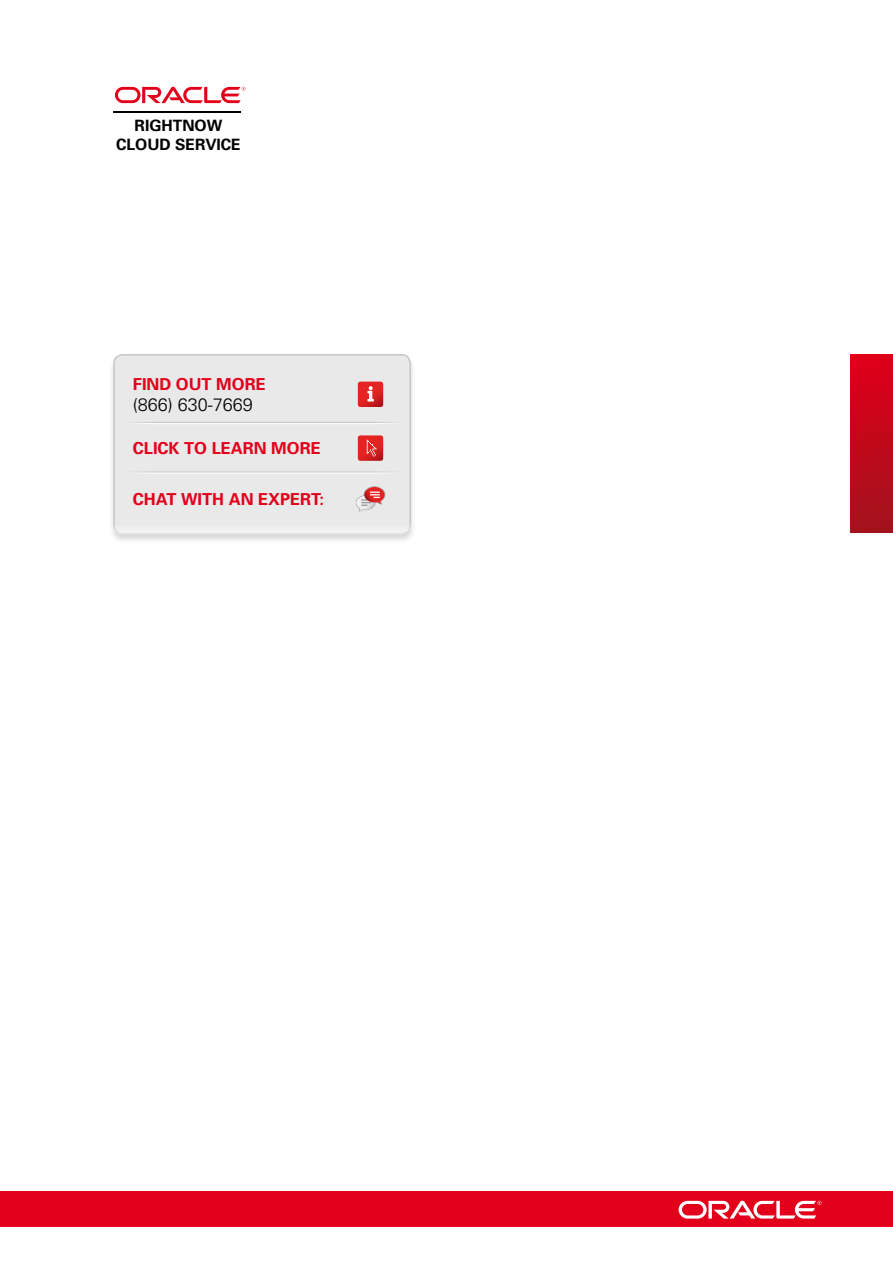
<style>
.page{position:relative;width:893px;height:1263px;background:#fff}
.page>*{position:absolute;margin:0;border:0;box-sizing:border-box;transform-origin:0 0}
.t1{font:300 18px "Univers";color:#000}
.t2{font:700 16.5px "Univers";color:#e2001a}
.t3{font:700 15.6px/18.8px "Univers";color:#000;text-align:center}
</style>
<div class="page">
<div style="left:0;top:1191px;width:893px;height:36px;background:#e2001a"></div>
<svg style="left:679px;top:1201px;width:142px;height:17px"></svg>
<div style="left:850px;top:354px;width:43px;height:179px;background:linear-gradient(to bottom,#e1001a,#a1131c)"></div>
<div style="left:108px;top:353px;width:309px;height:191px;background:#000;opacity:.15"></div>
<div style="left:114px;top:355px;width:296px;height:179px;background:#e9e9ea"></div>
<div style="left:113px;top:354px;width:298px;height:181px;border:2px solid #fff;border-radius:9px"></div>
<hr style="left:124px;top:422px;width:276px;height:1px;background:#fff">
<hr style="left:124px;top:423px;width:276px;height:1px;background:#fff">
<hr style="left:124px;top:471px;width:276px;height:2px;background:#fff">
<hr style="left:124px;top:473px;width:276px;height:1px;background:#fff">
<svg style="left:358px;top:382px;width:25px;height:25px"></svg>
<svg style="left:356px;top:486px;width:29px;height:25px"></svg>
<svg style="left:358px;top:435px;width:25px;height:26px"></svg>
<svg style="left:115px;top:87px;width:130px;height:16px"></svg>
<hr style="left:113px;top:111px;width:128px;height:1px;background:#000">
<p class="t3" style="left:116px;top:116px;width:126px">RIGHTNOW<br>CLOUD SERVICE</p>
<p class="t2" style="left:133px;top:374px;width:97px">FIND OUT MORE</p>
<p class="t1" style="left:133px;top:394px;width:122px">(866) 630-7669</p>
<p class="t2" style="left:133px;top:438px;width:166px">CLICK TO LEARN MORE</p>
<p class="t2" style="left:133px;top:489px;width:193px">CHAT WITH AN EXPERT:</p>
</div>
